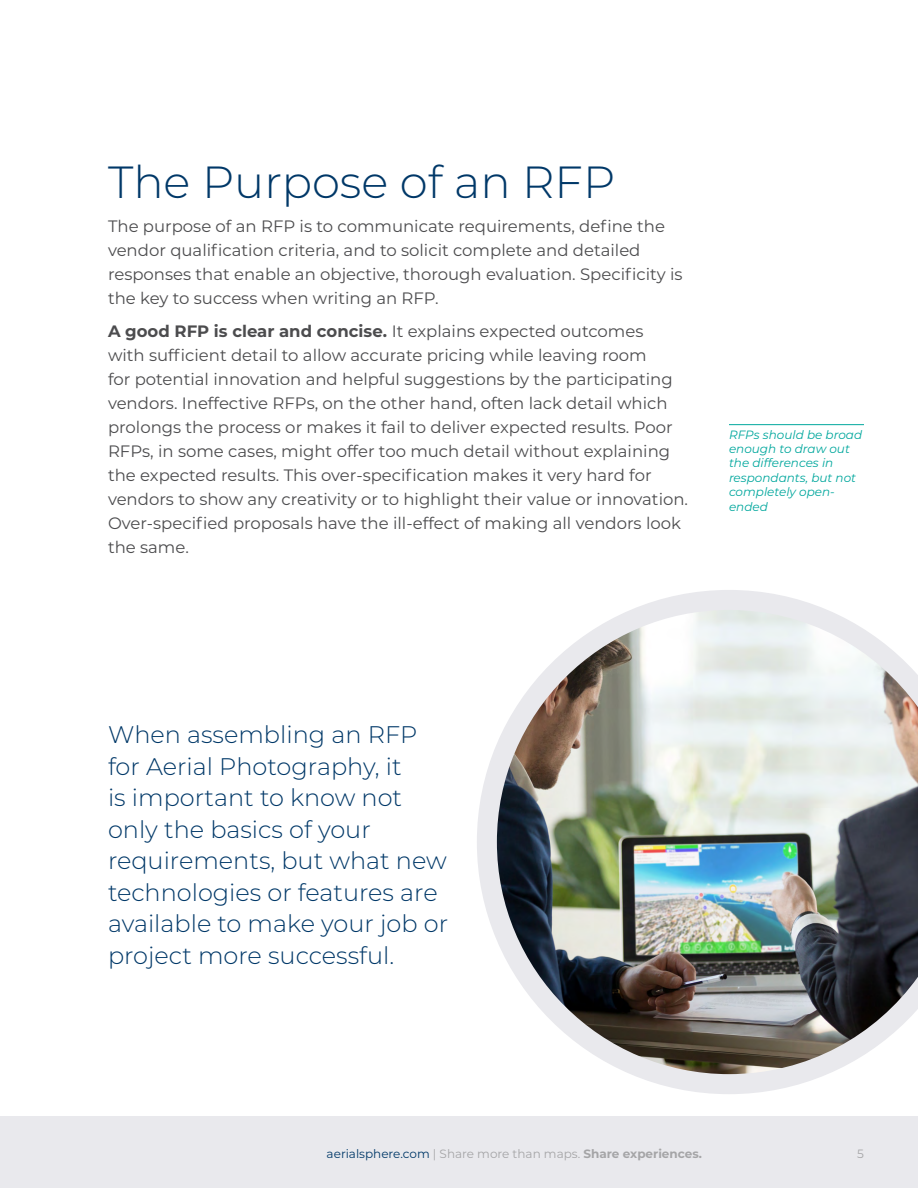
<style>
.page{position:relative;width:918px;height:1188px;background:#fff}
.page>*{position:absolute;margin:0;border:0;box-sizing:border-box;transform-origin:0 0}
.t1{font:300 45px "Montserrat";color:#003868}
.t2{font:300 24px/31.5px "Montserrat";color:#003868}
.t3{font:16.5px/24px "Montserrat";color:#4c4c4e}
.t4{font:italic 12px/14.4px "Montserrat";color:#00a79d}
.t5{font:12px "Montserrat";color:#a5a5a7}
.s1{font-weight:700}
.s2{color:#003868}
</style>
<div class="page">
<div style="left:0;top:1116px;width:918px;height:72px;background:#e9e9ed"></div>
<hr style="left:729px;top:424px;width:135px;height:1px;background:#00a79d">
<svg style="left:477px;top:590px;width:350px;height:504px"></svg>
<img style="left:497px;top:610px;width:421px;height:464px">
<h1 class="t1" style="left:108px;top:151px;width:509px">The Purpose of an RFP</h1>
<p class="t3" style="left:108px;top:214px;width:576px">The purpose of an RFP is to communicate requirements, define the vendor qualification criteria, and to solicit complete and detailed responses that enable an objective, thorough evaluation. Specificity is the key to success when writing an RFP.</p>
<p class="t3" style="left:108px;top:319px;width:582px"><span class="s1">A good RFP is clear and concise.</span> It explains expected outcomes<br>with sufficient detail to allow accurate pricing while leaving room<br>for potential innovation and helpful suggestions by the participating vendors. Ineffective RFPs, on the other hand, often lack detail which prolongs the process or makes it fail to deliver expected results. Poor RFPs, in some cases, might offer too much detail without explaining the expected results. This over-specification makes it very hard for vendors to show any creativity or to highlight their value or innovation.<br>Over-specified proposals have the ill-effect of making all vendors look the same.</p>
<p class="t4" style="left:729px;top:427px;width:135px">RFPs should be broad enough to draw out the differences in respondants, but not completely open&shy;ended</p>
<h2 class="t2" style="left:108px;top:718px;width:342px">When assembling an RFP for Aerial Photography, it<br>is important to know not only the basics of your requirements, but what new technologies or features are available to make your job or project more successful.</h2>
<p class="t5" style="left:327px;top:1145px;width:377px"><span class="s2">aerialsphere.com</span> | Share more than maps. <span class="s1">Share experiences.</span></p>
<p class="t5" style="left:857px;top:1145px;width:8px">5</p>
</div>
